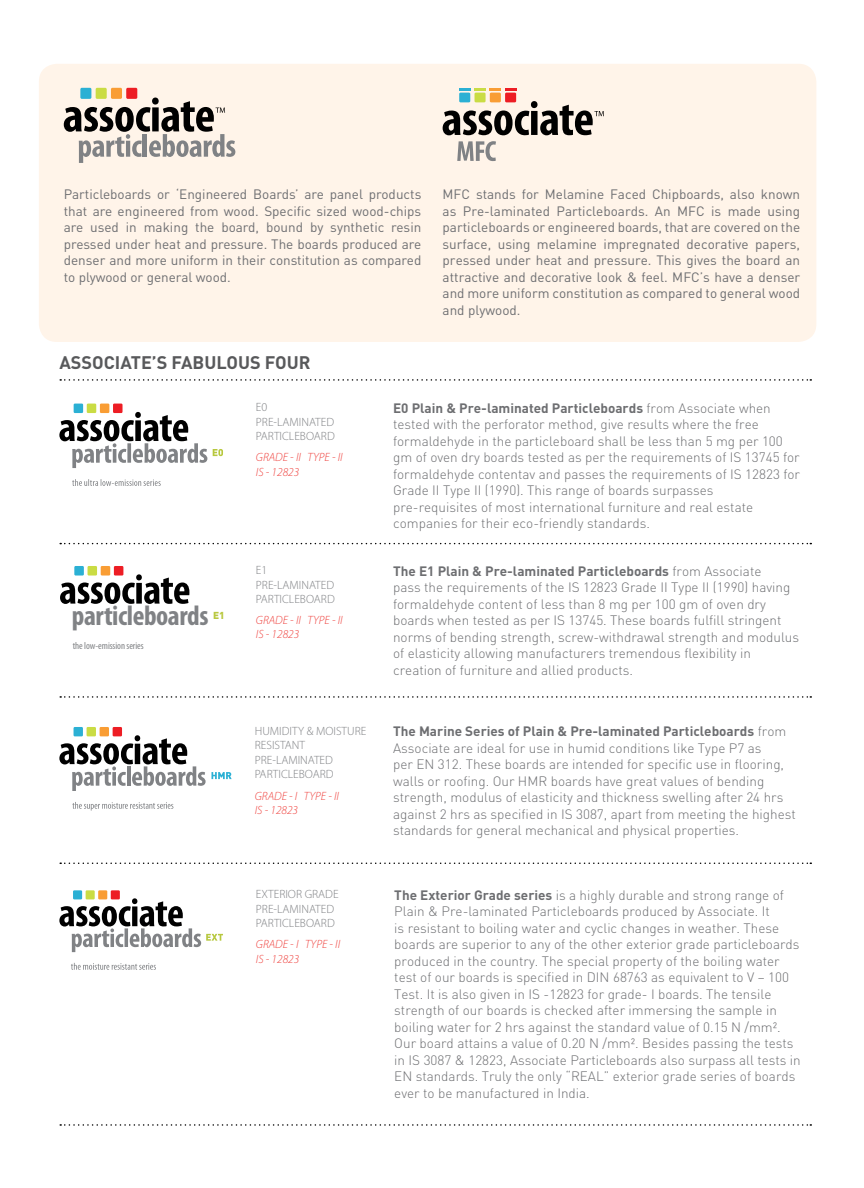
<style>
.page{position:relative;width:864px;height:1188px;background:#fff}
.page>*{position:absolute;margin:0;border:0;box-sizing:border-box;transform-origin:0 0}
.t1{font:700 condensed 28.2px "Myriad Pro";letter-spacing:-.015em;color:#808285}
.t2{font:700 18px "DIN Pro";color:#58595b}
.t3{font:300 13.5px/16.5px "DIN Pro";color:#6d6e71}
.t4{font:13.5px/16.5px "DIN Pro";color:#6d6e71;text-align:justify}
.t5{font:300 12px/14.4px "Myriad Pro";color:#808285}
.t6{font:italic 300 12px/14.4px "Myriad Pro";color:#ef413d}
.t7{font:condensed 10.05px "Myriad Pro";letter-spacing:-.005em;color:#808285}
.t8{font:900 10.05px "DIN";color:#b9c83f}
.s1{font-weight:700}
</style>
<div class="page">
<div style="left:39px;top:64px;width:777px;height:278px;background:#fff4e9;border-radius:18px"></div>
<svg style="left:457px;top:141px;width:39px;height:20px"></svg>
<div style="left:505px;top:93px;width:11px;height:9px;background:#ed1d24"></div>
<div style="left:490px;top:93px;width:11px;height:9px;background:#f99d34"></div>
<div style="left:475px;top:93px;width:11px;height:9px;background:#cadc44"></div>
<div style="left:459px;top:93px;width:11px;height:9px;background:#2bb0d4"></div>
<svg style="left:459px;top:88px;width:57px;height:2px"></svg>
<svg style="left:443px;top:101px;width:161px;height:34px"></svg>
<div style="left:126px;top:88px;width:11px;height:11px;background:#ed1d24"></div>
<div style="left:111px;top:88px;width:11px;height:11px;background:#f99d34"></div>
<div style="left:96px;top:88px;width:11px;height:11px;background:#cadc44"></div>
<div style="left:80px;top:88px;width:11px;height:11px;background:#2bb0d4"></div>
<svg style="left:64px;top:98px;width:171px;height:65px"></svg>
<svg style="left:60px;top:379px;width:751px;height:2px"></svg>
<svg style="left:60px;top:543px;width:751px;height:1px"></svg>
<svg style="left:60px;top:863px;width:751px;height:1px"></svg>
<svg style="left:60px;top:696px;width:751px;height:2px"></svg>
<svg style="left:60px;top:1124px;width:751px;height:2px"></svg>
<svg style="left:59px;top:412px;width:148px;height:56px"></svg>
<div style="left:113px;top:404px;width:10px;height:9px;background:#ed1d24"></div>
<div style="left:100px;top:404px;width:9px;height:9px;background:#f99d34"></div>
<div style="left:87px;top:404px;width:9px;height:9px;background:#cadc44"></div>
<div style="left:74px;top:404px;width:9px;height:9px;background:#2bb0d4"></div>
<svg style="left:213px;top:449px;width:10px;height:7px"></svg>
<svg style="left:72px;top:479px;width:89px;height:7px"></svg>
<svg style="left:60px;top:574px;width:129px;height:30px"></svg>
<div style="left:114px;top:566px;width:9px;height:10px;background:#ed1d24"></div>
<div style="left:101px;top:566px;width:9px;height:10px;background:#f99d34"></div>
<div style="left:88px;top:566px;width:9px;height:10px;background:#cadc44"></div>
<div style="left:74px;top:566px;width:10px;height:10px;background:#2bb0d4"></div>
<div style="left:113px;top:727px;width:9px;height:9px;background:#ed1d24"></div>
<div style="left:100px;top:727px;width:9px;height:9px;background:#f99d34"></div>
<div style="left:87px;top:727px;width:9px;height:9px;background:#cadc44"></div>
<div style="left:74px;top:727px;width:9px;height:9px;background:#2bb0d4"></div>
<svg style="left:59px;top:735px;width:173px;height:56px"></svg>
<svg style="left:72px;top:802px;width:101px;height:9px"></svg>
<div style="left:111px;top:890px;width:9px;height:9px;background:#ed1d24"></div>
<div style="left:98px;top:890px;width:9px;height:9px;background:#f99d34"></div>
<div style="left:86px;top:890px;width:9px;height:9px;background:#cadc44"></div>
<div style="left:73px;top:890px;width:9px;height:9px;background:#2bb0d4"></div>
<svg style="left:59px;top:898px;width:164px;height:54px"></svg>
<svg style="left:71px;top:963px;width:85px;height:7px"></svg>
<p class="t4" style="left:64px;top:186px;width:359px">Particleboards or ‘Engineered Boards’ are panel products that are engineered from wood. Specific sized wood-chips are used in making the board, bound by synthetic resin pressed under heat and pressure. The boards produced are denser and more uniform in their constitution as compared to plywood or general wood.</p>
<p class="t4" style="left:443px;top:185px;width:359px">MFC stands for Melamine Faced Chipboards, also known as Pre-laminated Particleboards. An MFC is made using particleboards or engineered boards, that are covered on the surface, using melamine impregnated decorative papers, pressed under heat and pressure. This gives the board an attractive and decorative look &amp; feel. MFC’s have a denser and more uniform constitution as compared to general wood and plywood.</p>
<h2 class="t2" style="left:59px;top:350px;width:253px">ASSOCIATE’S FABULOUS FOUR</h2>
<h1 class="t1" style="left:72px;top:598px;width:138px">particleboards</h1>
<p class="t7" style="left:73px;top:640px;width:72px">the low-emission series</p>
<p class="t8" style="left:213px;top:608px;width:13px">E1</p>
<p class="t5" style="left:256px;top:400px;width:80px">E0<br>PRE-LAMINATED<br>PARTICLEBOARD</p>
<p class="t6" style="left:256px;top:450px;width:88px">GRADE - II TYPE - II<br>IS - 12823</p>
<p class="t5" style="left:256px;top:563px;width:80px">E1<br>PRE-LAMINATED<br>PARTICLEBOARD</p>
<p class="t6" style="left:256px;top:613px;width:88px">GRADE - II TYPE - II<br>IS - 12823</p>
<p class="t5" style="left:255px;top:724px;width:113px">HUMIDITY &amp; MOISTURE<br>RESISTANT<br>PRE-LAMINATED<br>PARTICLEBOARD</p>
<p class="t6" style="left:255px;top:789px;width:86px">GRADE - I TYPE - II<br>IS - 12823</p>
<p class="t5" style="left:256px;top:887px;width:84px">EXTERIOR GRADE<br>PRE-LAMINATED<br>PARTICLEBOARD</p>
<p class="t6" style="left:256px;top:938px;width:86px">GRADE - I TYPE - II<br>IS - 12823</p>
<p class="t3" style="left:393px;top:399px;width:409px"><span class="s1">E0 Plain &amp; Pre-laminated Particleboards</span> from Associate when tested with the perforator method, give results where the free formaldehyde in the particleboard shall be less than 5 mg per 100 gm of oven dry boards tested as per the requirements of IS 13745 for formaldehyde contentav and passes the requirements of IS 12823 for Grade II Type II (1990). This range of boards surpasses pre-requisites of most international furniture and real estate companies for their eco-friendly standards.</p>
<p class="t3" style="left:393px;top:562px;width:407px"><span class="s1">The E1 Plain &amp; Pre-laminated Particleboards</span> from Associate<br>pass the requirements of the IS 12823 Grade II Type II (1990) having formaldehyde content of less than 8 mg per 100 gm of oven dry boards when tested as per IS 13745. These boards fulfill stringent norms of bending strength, screw-withdrawal strength and modulus of elasticity allowing manufacturers tremendous flexibility in creation of furniture and allied products.</p>
<p class="t3" style="left:393px;top:723px;width:404px"><span class="s1">The Marine Series of Plain &amp; Pre-laminated Particleboards</span> from Associate are ideal for use in humid conditions like Type P7 as<br>per EN 312. These boards are intended for specific use in flooring, walls or roofing. Our HMR boards have great values of bending strength, modulus of elasticity and thickness swelling after 24 hrs against 2 hrs as specified in IS 3087, apart from meeting the highest standards for general mechanical and physical properties.</p>
<p class="t3" style="left:394px;top:886px;width:408px"><span class="s1">The Exterior Grade series</span> is a highly durable and strong range of Plain &amp; Pre-laminated Particleboards produced by Associate. It<br>is resistant to boiling water and cyclic changes in weather. These boards are superior to any of the other exterior grade particleboards produced in the country. The special property of the boiling water test of our boards is specified in DIN 68763 as equivalent to V – 100<br>Test. It is also given in IS -12823 for grade- I boards. The tensile strength of our boards is checked after immersing the sample in boiling water for 2 hrs against the standard value of 0.15 N /mm².<br>Our board attains a value of 0.20 N /mm². Besides passing the tests in IS 3087 &amp; 12823, Associate Particleboards also surpass all tests in EN standards. Truly the only “REAL” exterior grade series of boards ever to be manufactured in India.</p>
</div>
